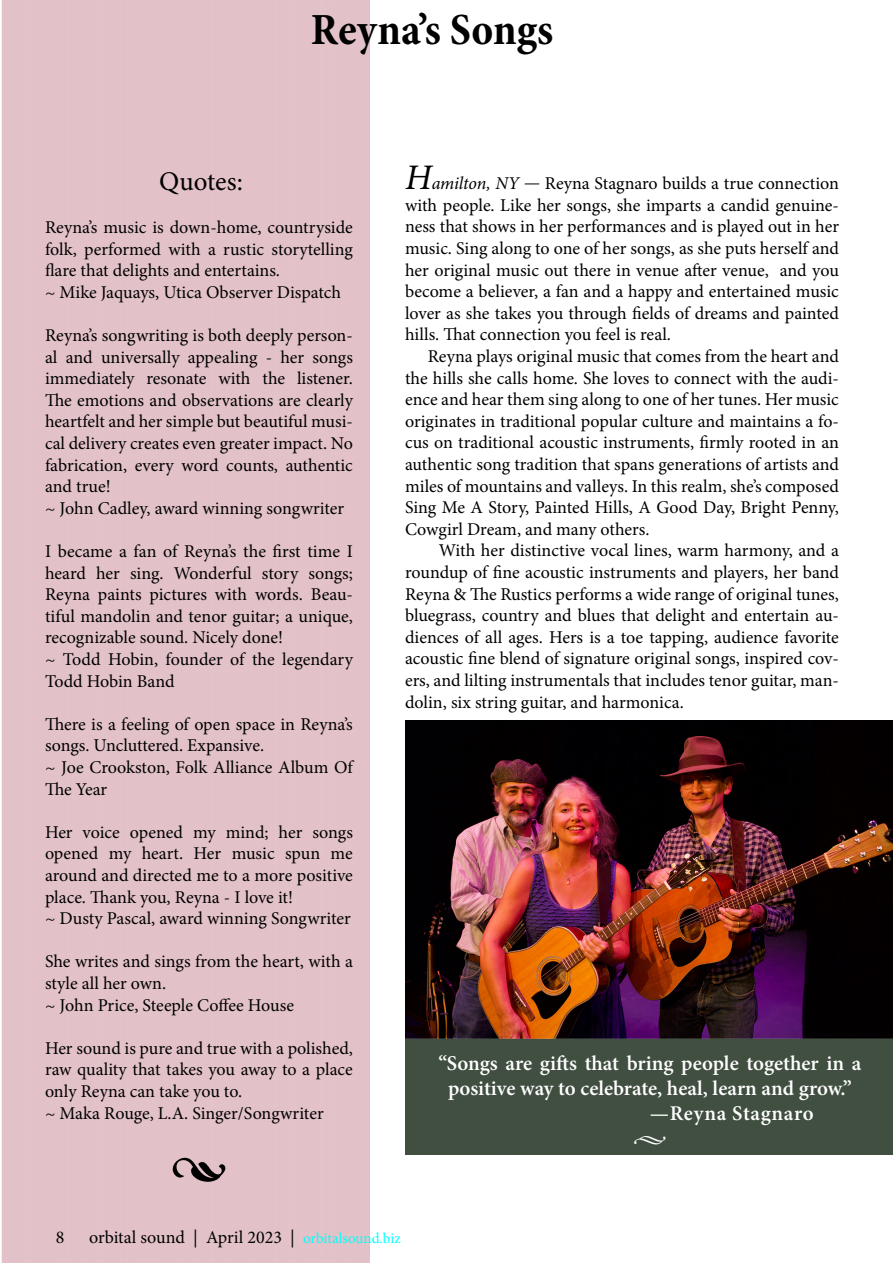
<style>
.page{position:relative;width:893px;height:1263px;background:#fff}
.page>*{position:absolute;margin:0;border:0;box-sizing:border-box;transform-origin:0 0}
.t1{font:54px "Minion Pro";color:#000}
.t2{font:700 condensed 45px "Minion Pro";color:#000}
.t3{font:27px "Minion Pro";color:#000}
.t4{font:600 21px "Minion Pro";color:#fff}
.t5{font:600 21px "Minion Pro";letter-spacing:.03em;color:#fff}
.t6{font:18px/21.6px "Minion Pro";color:#000}
.s1{font-style:italic;font-size:36px}
.s2{font-style:italic}
.s3{font-size:15px;color:#0ff}
</style>
<div class="page">
<div style="left:405px;top:1043px;width:488px;height:112px;background:#404f40"></div>
<div style="left:1px;top:70px;width:368px;height:660px;background:#e2c2c8"></div>
<img style="left:405px;top:721px;width:488px;height:322px">
<h2 class="t2" style="left:311px;top:-2px;width:244px">Reyna’s Songs</h2>
<h3 class="t3" style="left:159px;top:163px;width:85px">Quotes:</h3>
<p class="t6" style="left:45px;top:216px;width:309px">Reyna’s music is down-home, countryside folk, performed with a rustic storytelling flare that delights and entertains.<br>~ Mike Jaquays, Utica Observer Dispatch</p>
<p class="t6" style="left:45px;top:324px;width:309px">Reyna’s songwriting is both deeply person&shy;al and universally appealing - her songs immediately resonate with the listener.<br>The emotions and observations are clearly heartfelt and her simple but beautiful musi&shy;cal delivery creates even greater impact. No fabrication, every word counts, authentic and true!<br>~ John Cadley, award winning songwriter</p>
<p class="t6" style="left:45px;top:540px;width:309px">I became a fan of Reyna’s the first time I heard her sing. Wonderful story songs; Reyna paints pictures with words. Beau&shy;tiful mandolin and tenor guitar; a unique, recognizable sound. Nicely done!<br>~ Todd Hobin, founder of the legendary Todd Hobin Band</p>
<p class="t6" style="left:45px;top:713px;width:309px">There is a feeling of open space in Reyna’s songs. Uncluttered. Expansive.<br>~ Joe Crookston, Folk Alliance Album Of<br>The Year</p>
<p class="t6" style="left:45px;top:821px;width:309px">Her voice opened my mind; her songs opened my heart. Her music spun me around and directed me to a more positive place. Thank you, Reyna - I love it!<br>~ Dusty Pascal, award winning Songwriter</p>
<p class="t6" style="left:45px;top:951px;width:309px">She writes and sings from the heart, with a style all her own.<br>~ John Price, Steeple Coffee House</p>
<p class="t6" style="left:45px;top:1037px;width:309px">Her sound is pure and true with a polished, raw quality that takes you away to a place only Reyna can take you to.<br>~ Maka Rouge, L.A. Singer/Songwriter</p>
<h1 class="t1" style="left:169px;top:1130px;width:61px">•</h1>
<p class="t6" style="left:405px;top:173px;width:435px;text-align:justify"><span class="s1">H</span><span class="s2">amilton, NY —</span> Reyna Stagnaro builds a true connection with people. Like her songs, she imparts a candid genuine&shy;ness that shows in her performances and is played out in her music. Sing along to one of her songs, as she puts herself and her original music out there in venue after venue, and you become a believer, a fan and a happy and entertained music lover as she takes you through fields of dreams and painted hills. That connection you feel is real.</p>
<p class="t6" style="left:405px;top:345px;width:435px;text-align:justify;text-indent:23px">Reyna plays original music that comes from the heart and the hills she calls home. She loves to connect with the audi&shy;ence and hear them sing along to one of her tunes. Her music originates in traditional popular culture and maintains a fo&shy;cus on traditional acoustic instruments, firmly rooted in an authentic song tradition that spans generations of artists and miles of mountains and valleys. In this realm, she’s composed Sing Me A Story, Painted Hills, A Good Day, Bright Penny, Cowgirl Dream, and many others.</p>
<p class="t6" style="left:405px;top:540px;width:435px;text-align:justify;text-indent:34px">With her distinctive vocal lines, warm harmony, and a roundup of fine acoustic instruments and players, her band Reyna &amp; The Rustics performs a wide range of original tunes, bluegrass, country and blues that delight and entertain au&shy;diences of all ages. Hers is a toe tapping, audience favorite acoustic fine blend of signature original songs, inspired cov&shy;ers, and lilting instrumentals that includes tenor guitar, man&shy;dolin, six string guitar, and harmonica.</p>
<p class="t4" style="left:438px;top:1048px;width:424px">“Songs are gifts that bring people together in a</p>
<p class="t4" style="left:448px;top:1073px;width:405px">positive way to celebrate, heal, learn and grow.”</p>
<p class="t5" style="left:650px;top:1099px;width:165px">—Reyna Stagnaro</p>
<p class="t4" style="left:633px;top:1124px;width:35px">•</p>
<p class="t6" style="left:56px;top:1227px;width:10px">8</p>
<p class="t6" style="left:89px;top:1227px;width:313px">orbital sound | April 2023 | <span class="s3">orbitalsound.biz</span></p>
</div>
